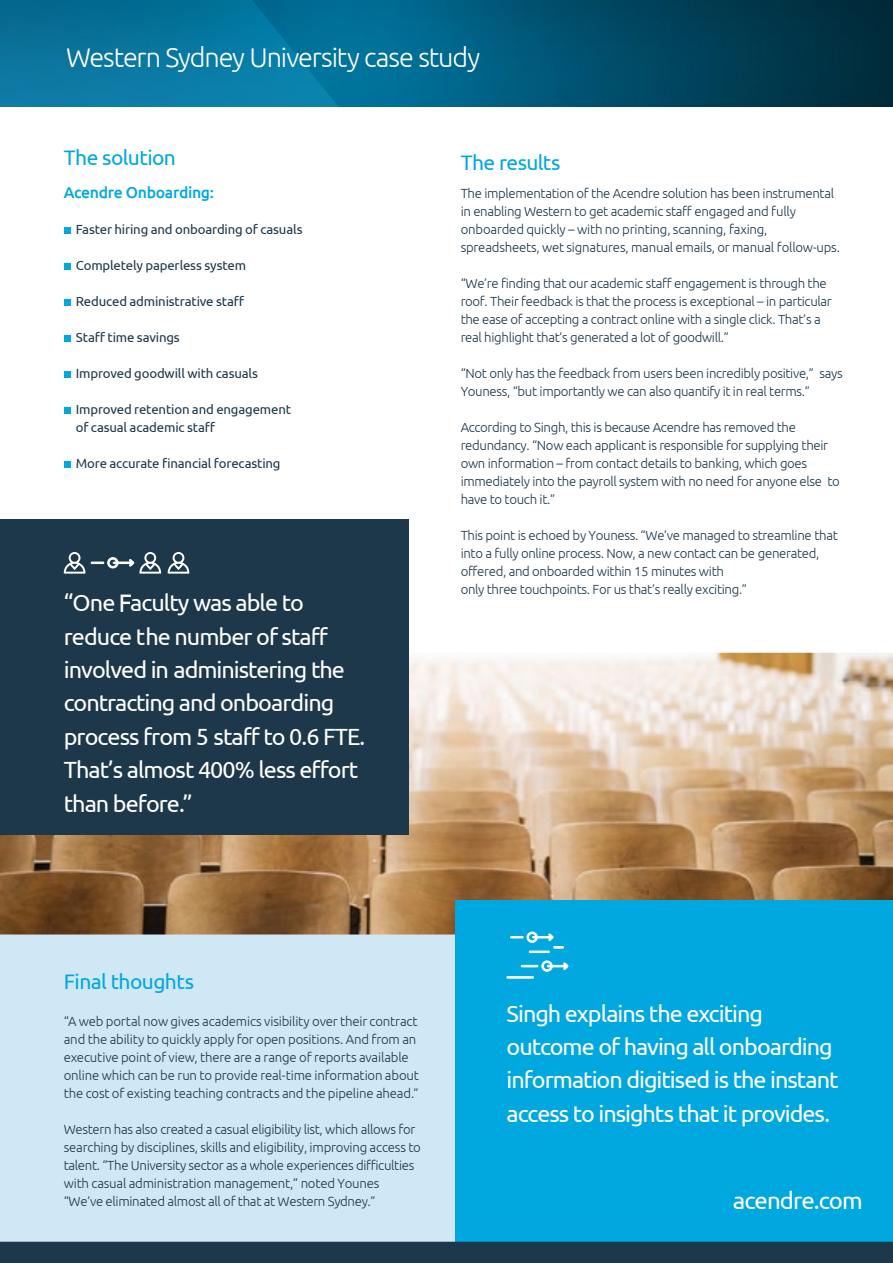
<style>
.page{position:relative;width:893px;height:1263px;background:#fff}
.page>*{position:absolute;margin:0;border:0;box-sizing:border-box;transform-origin:0 0}
.t1{font:300 27px "Ubuntu";letter-spacing:-.04em;color:#fff}
.t2{font:24px "Ubuntu";letter-spacing:-.04em;color:#fff}
.t3{font:23.4px/33.3px "Ubuntu";letter-spacing:-.04em;color:#fff}
.t4{font:21px "Ubuntu";letter-spacing:-.025em;color:#00a8df}
.t5{font:500 15.75px "Ubuntu";letter-spacing:-.02em;color:#00a8df}
.t6{font:300 13.2px/18px "Ubuntu";letter-spacing:-.025em;color:#1e384b}
.t7{font:13.2px/18px "Ubuntu";letter-spacing:-.01em;color:#1e384b}
.s1{font-weight:300}
</style>
<div class="page">
<div style="left:0;top:934px;width:893px;height:329px;background:#d0e7f6"></div>
<img style="left:0;top:653px;width:893px;height:281px">
<div style="left:455px;top:900px;width:438px;height:363px;background:#00a8df"></div>
<div style="left:0;top:1242px;width:893px;height:21px;background:#1e384b"></div>
<svg style="left:0;top:1px;width:893px;height:105px;background:#025c7e"></svg>
<div style="left:64px;top:227px;width:7px;height:7px;background:#00a8df"></div>
<div style="left:64px;top:263px;width:7px;height:7px;background:#00a8df"></div>
<div style="left:64px;top:299px;width:7px;height:7px;background:#00a8df"></div>
<div style="left:64px;top:335px;width:7px;height:7px;background:#00a8df"></div>
<div style="left:64px;top:371px;width:7px;height:7px;background:#00a8df"></div>
<div style="left:64px;top:407px;width:7px;height:7px;background:#00a8df"></div>
<div style="left:64px;top:461px;width:7px;height:7px;background:#00a8df"></div>
<div style="left:0;top:519px;width:408px;height:316px;background:#1e384b"></div>
<div style="left:529px;top:951px;width:21px;height:2px;border:1px solid #fff"></div>
<svg style="left:520px;top:960px;width:49px;height:12px"></svg>
<div style="left:506px;top:976px;width:28px;height:2px;border:1px solid #fff"></div>
<svg style="left:510px;top:931px;width:54px;height:21px"></svg>
<svg style="left:64px;top:552px;width:21px;height:22px"></svg>
<svg style="left:91px;top:552px;width:70px;height:22px"></svg>
<svg style="left:168px;top:552px;width:21px;height:22px"></svg>
<h1 class="t1" style="left:66px;top:41px;width:416px">Western Sydney University case study</h1>
<h3 class="t4" style="left:64px;top:145px;width:114px">The solution</h3>
<p class="t5" style="left:64px;top:182px;width:152px">Acendre Onboarding:</p>
<p class="t7" style="left:76px;top:220px;width:228px">Faster hiring and onboarding of casuals</p>
<p class="t7" style="left:76px;top:256px;width:172px">Completely paperless system</p>
<p class="t7" style="left:76px;top:292px;width:170px">Reduced administrative staff</p>
<p class="t7" style="left:76px;top:328px;width:106px">Staff time savings</p>
<p class="t7" style="left:76px;top:364px;width:184px">Improved goodwill with casuals</p>
<p class="t7" style="left:76px;top:400px;width:217px">Improved retention and engagement of casual academic staff</p>
<p class="t7" style="left:76px;top:454px;width:206px">More accurate financial forecasting</p>
<h3 class="t3" style="left:64px;top:586px;width:303px">“One <span class="s1">F</span>aculty was able to reduce the number of staff involved in administering the contracting and onboarding process from 5 staff to 0.6 FTE.<br>That’s almost 400% less effort than before.”</h3>
<h3 class="t4" style="left:461px;top:150px;width:102px">The results</h3>
<p class="t6" style="left:461px;top:184px;width:381px">The implementation of the Acendre solution has been instrumental in enabling Western to get academic staff engaged and fully onboarded quickly – with no printing, scanning, faxing, spreadsheets, wet signatures, manual emails, or manual follow-ups.</p>
<p class="t6" style="left:461px;top:274px;width:373px">“We’re finding that our academic staff engagement is through the roof. Their feedback is that the process is exceptional – in particular the ease of accepting a contract online with a single click. That’s a real highlight that’s generated a lot of goodwill.”</p>
<p class="t6" style="left:461px;top:364px;width:383px">“Not only has the feedback from users been incredibly positive,” says<br>Youness, “but importantly we can also quantify it in real terms.”</p>
<p class="t6" style="left:461px;top:418px;width:381px">According to Singh, this is because Acendre has removed the redundancy. “Now each applicant is responsible for supplying their own information – from contact details to banking, which goes immediately into the payroll system with no need for anyone else to have to touch it.”</p>
<p class="t6" style="left:461px;top:526px;width:379px">This point is echoed by Youness. “We’ve managed to streamline that into a fully online process. Now, a new contact can be generated, offered, and onboarded within 15 minutes with<br>only three touchpoints. For us that’s really exciting.”</p>
<h3 class="t4" style="left:64px;top:969px;width:132px">Final thoughts</h3>
<p class="t6" style="left:64px;top:1012px;width:357px">“A web portal now gives academics visibility over their contract and the ability to quickly apply for open positions. And from an executive point of view, there are a range of reports available online which can be run to provide real-time information about the cost of existing teaching contracts and the pipeline ahead.”</p>
<p class="t6" style="left:64px;top:1120px;width:359px">Western has also created a casual eligibility list, which allows for searching by disciplines, skills and eligibility, improving access to talent. “The University sector as a whole experiences difficulties with casual administration management,” noted Younes “We’ve eliminated almost all of that at Western Sydney.”</p>
<h3 class="t3" style="left:507px;top:996px;width:334px">Singh explains the exciting outcome of having all onboarding information digitised is the instant access to insights that it provides.</h3>
<h2 class="t2" style="left:733px;top:1186px;width:132px">acendre.com</h2>
</div>
